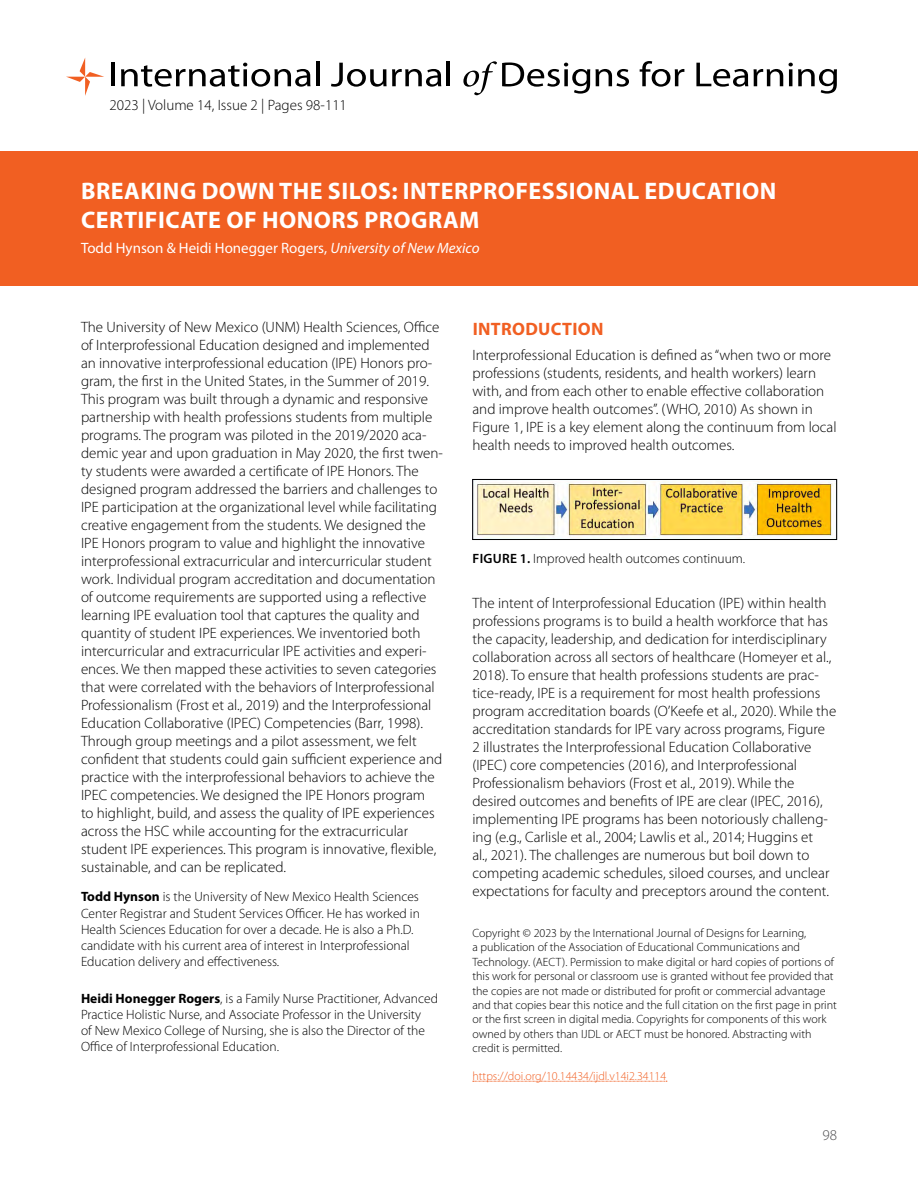
<style>
.page{position:relative;width:918px;height:1188px;background:#fff}
.page>*{position:absolute;margin:0;border:0;box-sizing:border-box;transform-origin:0 0}
.t1{font:700 24px/28.8px "Myriad Pro";letter-spacing:.02em;color:#fff}
.t2{font:700 18px "Myriad Pro";letter-spacing:.02em;color:#f15f22}
.t3{font:300 15px/18px "Myriad Pro";color:#000}
.t4{font:15px "Myriad Pro";color:#fff}
.t5{font:300 15px "Myriad Pro";color:#4d4d4f}
.t6{font:300 13.5px/16.2px "Myriad Pro";color:#000}
.t7{font:300 12px/14.4px "Myriad Pro";color:#000}
.t8{font:300 12px "Myriad Pro";color:#f15f22}
.s1{font-style:italic}
.s2{font-weight:700}
.s3{font-weight:600}
</style>
<div class="page">
<svg style="left:66px;top:58px;width:38px;height:38px"></svg>
<hr style="left:111px;top:63px;width:4px;height:23px;background:#000">
<svg style="left:121px;top:63px;width:190px;height:24px"></svg>
<hr style="left:316px;top:61px;width:3px;height:25px;background:#000">
<svg style="left:331px;top:63px;width:110px;height:24px"></svg>
<hr style="left:447px;top:61px;width:3px;height:25px;background:#000">
<svg style="left:463px;top:61px;width:127px;height:34px"></svg>
<svg style="left:596px;top:69px;width:33px;height:18px"></svg>
<svg style="left:640px;top:61px;width:44px;height:26px"></svg>
<svg style="left:696px;top:63px;width:52px;height:24px"></svg>
<svg style="left:754px;top:69px;width:29px;height:17px"></svg>
<svg style="left:789px;top:63px;width:48px;height:31px"></svg>
<div style="left:0;top:151px;width:918px;height:135px;background:#f15f22"></div>
<svg style="left:473px;top:1081px;width:194px;height:1px"></svg>
<img style="left:474px;top:481px;width:360px;height:57px">
<div style="left:472px;top:479px;width:365px;height:61px;border:1px solid #000"></div>
<p class="t3" style="left:110px;top:96px;width:239px">2023 | Volume 14, Issue 2 | Pages 98-111</p>
<h1 class="t1" style="left:81px;top:177px;width:697px">BREAKING DOWN THE SILOS: INTERPROFESSIONAL EDUCATION<br>CERTIFICATE OF HONORS PROGRAM</h1>
<p class="t4" style="left:81px;top:240px;width:400px">Todd Hynson &amp; Heidi Honegger Rogers, <span class="s1">University of New Mexico</span></p>
<p class="t3" style="left:81px;top:318px;width:364px">The University of New Mexico (UNM) Health Sciences, Office of Interprofessional Education designed and implemented an innovative interprofessional education (IPE) Honors pro&shy;gram, the first in the United States, in the Summer of 2019.<br>This program was built through a dynamic and responsive partnership with health professions students from multiple programs. The program was piloted in the 2019/2020 aca&shy;demic year and upon graduation in May 2020, the first twen&shy;ty students were awarded a certificate of IPE Honors. The designed program addressed the barriers and challenges to IPE participation at the organizational level while facilitating creative engagement from the students. We designed the IPE Honors program to value and highlight the innovative interprofessional extracurricular and intercurricular student work. Individual program accreditation and documentation of outcome requirements are supported using a reflective learning IPE evaluation tool that captures the quality and quantity of student IPE experiences. We inventoried both intercurricular and extracurricular IPE activities and experi&shy;ences. We then mapped these activities to seven categories that were correlated with the behaviors of Interprofessional Professionalism (Frost et al., 2019) and the Interprofessional Education Collaborative (IPEC) Competencies (Barr, 1998).<br>Through group meetings and a pilot assessment, we felt confident that students could gain sufficient experience and practice with the interprofessional behaviors to achieve the IPEC competencies. We designed the IPE Honors program<br>to highlight, build, and assess the quality of IPE experiences across the HSC while accounting for the extracurricular student IPE experiences. This program is innovative, flexible, sustainable, and can be replicated.</p>
<p class="t6" style="left:81px;top:889px;width:340px"><span class="s2">Todd Hynson</span> is the University of New Mexico Health Sciences Center Registrar and Student Services Officer. He has worked in Health Sciences Education for over a decade. He is also a Ph.D. candidate with his current area of interest in Interprofessional Education delivery and effectiveness.</p>
<p class="t6" style="left:81px;top:990px;width:359px"><span class="s2">Heidi Honegger Rogers</span>, is a Family Nurse Practitioner, Advanced Practice Holistic Nurse, and Associate Professor in the University<br>of New Mexico College of Nursing, she is also the Director of the Office of Interprofessional Education.</p>
<p class="t2" style="left:473px;top:319px;width:132px">INTRODUCTION</p>
<p class="t3" style="left:472px;top:346px;width:366px">Interprofessional Education is defined as “when two or more professions (students, residents, and health workers) learn with, and from each other to enable effective collaboration and improve health outcomes”. (WHO, 2010) As shown in Figure 1, IPE is a key element along the continuum from local health needs to improved health outcomes.</p>
<p class="t6" style="left:473px;top:551px;width:274px"><span class="s3">FIGURE 1.</span> Improved health outcomes continuum.</p>
<p class="t3" style="left:472px;top:594px;width:365px">The intent of Interprofessional Education (IPE) within health professions programs is to build a health workforce that has the capacity, leadership, and dedication for interdisciplinary collaboration across all sectors of healthcare (Homeyer et al., 2018). To ensure that health professions students are prac&shy;tice-ready, IPE is a requirement for most health professions program accreditation boards (O’Keefe et al., 2020). While the accreditation standards for IPE vary across programs, Figure<br>2 illustrates the Interprofessional Education Collaborative (IPEC) core competencies (2016), and Interprofessional Professionalism behaviors (Frost et al., 2019). While the desired outcomes and benefits of IPE are clear (IPEC, 2016), implementing IPE programs has been notoriously challeng&shy;ing (e.g., Carlisle et al., 2004; Lawlis et al., 2014; Huggins et<br>al., 2021). The challenges are numerous but boil down to competing academic schedules, siloed courses, and unclear expectations for faculty and preceptors around the content.</p>
<p class="t7" style="left:472px;top:926px;width:366px">Copyright © 2023 by the International Journal of Designs for Learning,<br>a publication of the Association of Educational Communications and Technology. (AECT). Permission to make digital or hard copies of portions of this work for personal or classroom use is granted without fee provided that the copies are not made or distributed for profit or commercial advantage and that copies bear this notice and the full citation on the first page in print or the first screen in digital media. Copyrights for components of this work owned by others than IJDL or AECT must be honored. Abstracting with credit is permitted.</p>
<p class="t8" style="left:472px;top:1069px;width:195px">https://doi.org/10.14434/ijdl.v14i2.34114</p>
<p class="t5" style="left:822px;top:1126px;width:16px">98</p>
</div>
